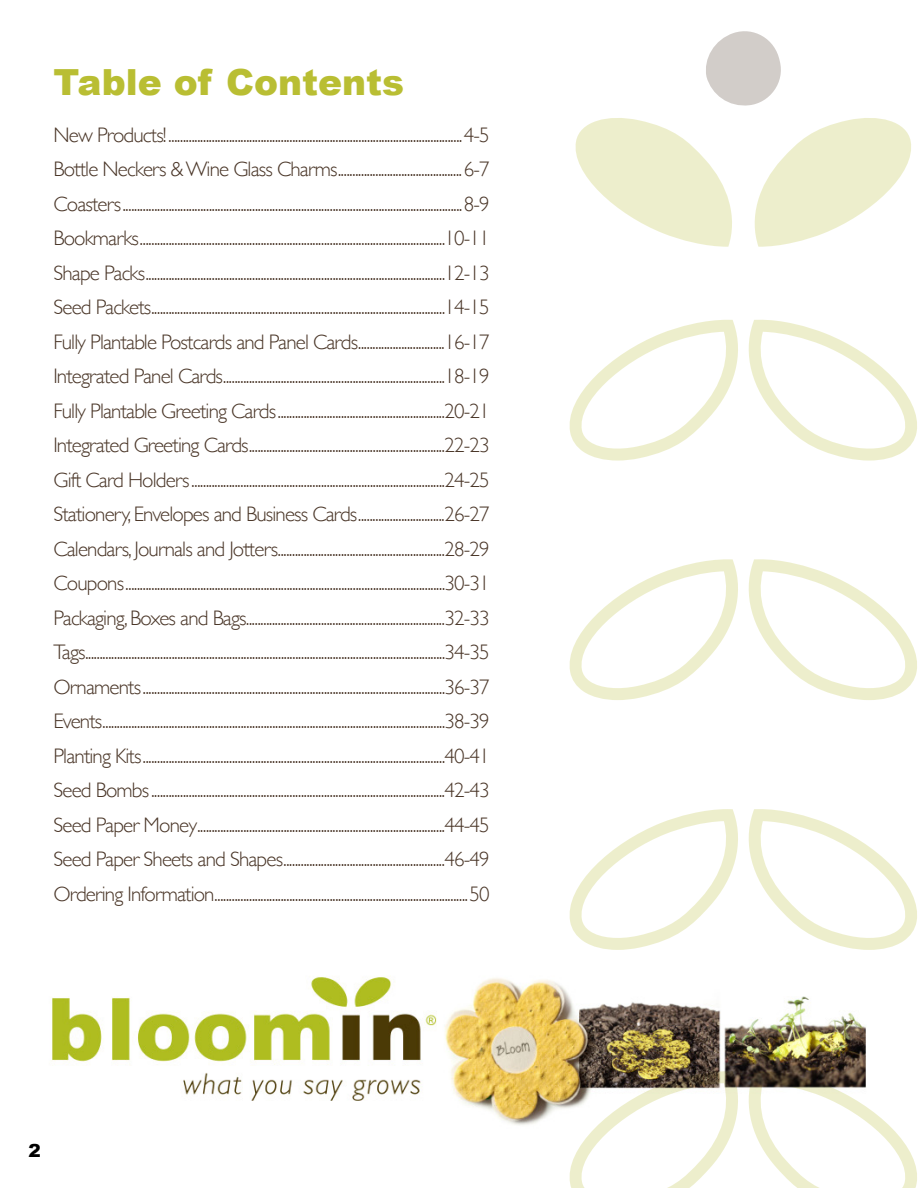
<style>
.page{position:relative;width:918px;height:1188px;background:#fff}
.page>*{position:absolute;margin:0;border:0;box-sizing:border-box;transform-origin:0 0}
.t1{font:900 36px "Arial";color:#b9be33}
.t2{font:300 21px "Gill Sans";letter-spacing:-.04em;color:#4a3628}
.t3{font:900 18px "Arial";color:#000}
</style>
<div class="page">
<svg style="left:706px;top:31px;width:75px;height:75px"></svg>
<svg style="left:569px;top:319px;width:348px;height:142px"></svg>
<svg style="left:569px;top:559px;width:348px;height:141px"></svg>
<svg style="left:575px;top:118px;width:157px;height:129px"></svg>
<svg style="left:754px;top:118px;width:157px;height:129px"></svg>
<svg style="left:569px;top:809px;width:348px;height:141px"></svg>
<svg style="left:569px;top:1115px;width:348px;height:73px"></svg>
<img style="left:52px;top:913px;width:825px;height:251px">
<p class="t1" style="left:53px;top:56px;width:352px">Table of Contents</p>
<p class="t2" style="left:53px;top:118px;width:438px">New Products!......................................................................................................4-5</p>
<p class="t2" style="left:53px;top:153px;width:438px">Bottle Neckers &amp; Wine Glass Charms...........................................6-7</p>
<p class="t2" style="left:53px;top:187px;width:438px">Coasters......................................................................................................................8-9</p>
<p class="t2" style="left:53px;top:222px;width:438px">Bookmarks..........................................................................................................10-11</p>
<p class="t2" style="left:53px;top:256px;width:438px">Shape Packs........................................................................................................12-13</p>
<p class="t2" style="left:53px;top:291px;width:438px">Seed Packets......................................................................................................14-15</p>
<p class="t2" style="left:53px;top:325px;width:438px">Fully Plantable Postcards and Panel Cards..............................16-17</p>
<p class="t2" style="left:53px;top:360px;width:438px">Integrated Panel Cards.............................................................................18-19</p>
<p class="t2" style="left:53px;top:394px;width:438px">Fully Plantable Greeting Cards..........................................................20-21</p>
<p class="t2" style="left:53px;top:429px;width:438px">Integrated Greeting Cards....................................................................22-23</p>
<p class="t2" style="left:53px;top:463px;width:438px">Gift Card Holders........................................................................................24-25</p>
<p class="t2" style="left:53px;top:498px;width:438px">Stationery, Envelopes and Business Cards..............................26-27</p>
<p class="t2" style="left:53px;top:532px;width:438px">Calendars, Journals and Jotters..........................................................28-29</p>
<p class="t2" style="left:53px;top:567px;width:438px">Coupons...............................................................................................................30-31</p>
<p class="t2" style="left:53px;top:601px;width:438px">Packaging, Boxes and Bags.....................................................................32-33</p>
<p class="t2" style="left:53px;top:636px;width:438px">Tags.............................................................................................................................34-35</p>
<p class="t2" style="left:53px;top:670px;width:438px">Ornaments.........................................................................................................36-37</p>
<p class="t2" style="left:53px;top:705px;width:438px">Events.......................................................................................................................38-39</p>
<p class="t2" style="left:53px;top:739px;width:438px">Planting Kits.........................................................................................................40-41</p>
<p class="t2" style="left:53px;top:774px;width:438px">Seed Bombs......................................................................................................42-43</p>
<p class="t2" style="left:53px;top:808px;width:438px">Seed Paper Money......................................................................................44-45</p>
<p class="t2" style="left:53px;top:843px;width:438px">Seed Paper Sheets and Shapes........................................................46-49</p>
<p class="t2" style="left:53px;top:877px;width:438px">Ordering Information........................................................................................50</p>
<p class="t3" style="left:29px;top:1137px;width:14px">2</p>
</div>
